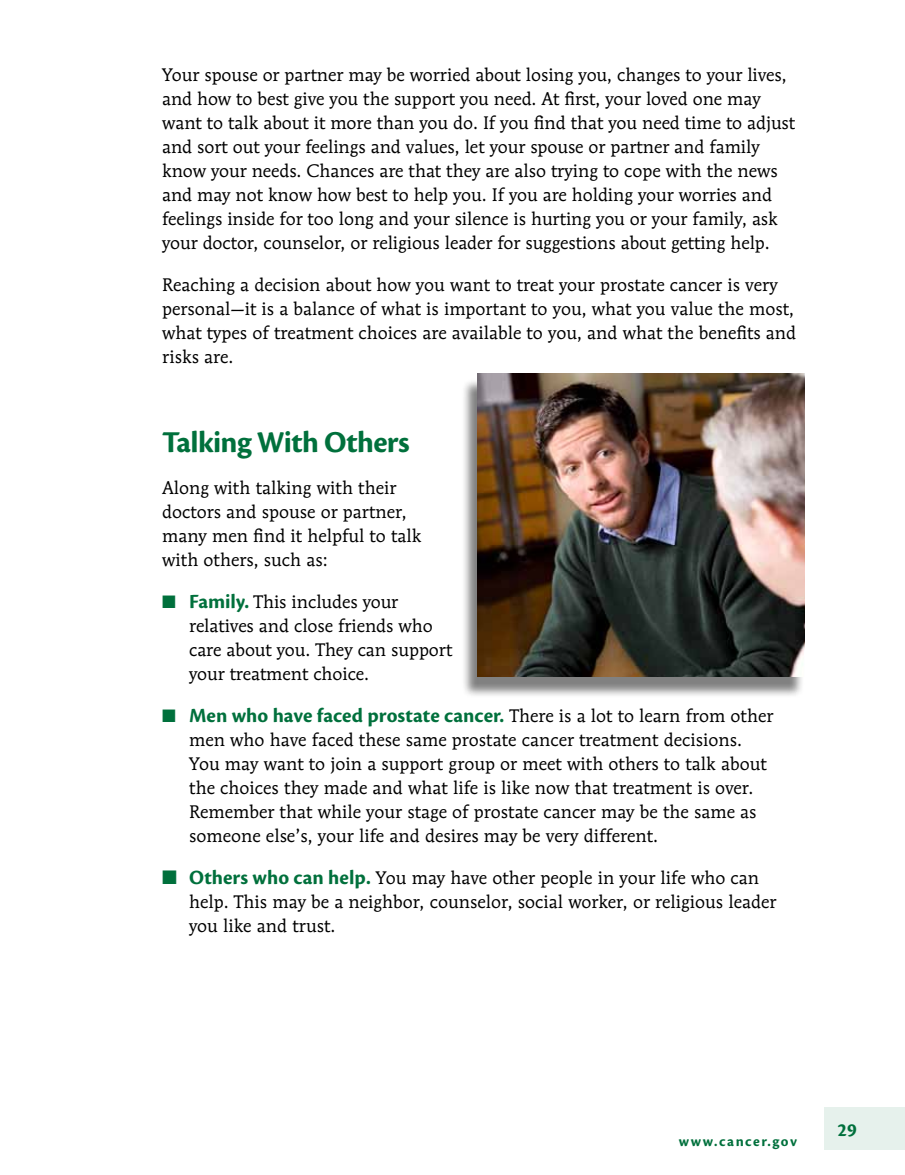
<style>
.page{position:relative;width:905px;height:1175px;background:#fff}
.page>*{position:absolute;margin:0;border:0;box-sizing:border-box;transform-origin:0 0}
.t1{font:700 31.5px "Cronos Pro";letter-spacing:-.02em;color:#00703c}
.t2{font:700 21px "Cronos Pro";letter-spacing:.005em;color:#00703c}
.t3{font:700 19.5px "Cronos Pro";color:#00703c}
.t4{font:18px/24px "Mendoza Roman Std";color:#000}
.t5{font:700 15px "Cronos Pro";letter-spacing:.105em;color:#00703c}
.s1{color:#00703c}
.s2{font-family:"Cronos Pro";font-weight:700;font-size:21px;color:#00703c}
.s3{font-family:"Mendoza Roman Std";font-weight:400;font-size:18px;color:#000}
</style>
<div class="page">
<div style="left:824px;top:1107px;width:80px;height:42px;background:#e6f1ec"></div>
<div style="left:461px;top:378px;width:344px;height:319px;background:#000;opacity:.5"></div>
<img style="left:477px;top:374px;width:327px;height:302px">
<p class="t4" style="left:162px;top:63px;width:634px">Your spouse or partner may be worried about losing you, changes to your lives, and how to best give you the support you need. At first, your loved one may want to talk about it more than you do. If you find that you need time to adjust and sort out your feelings and values, let your spouse or partner and family know your needs. Chances are that they are also trying to cope with the news and may not know how best to help you. If you are holding your worries and feelings inside for too long and your silence is hurting you or your family, ask your doctor, counselor, or religious leader for suggestions about getting help.</p>
<p class="t4" style="left:162px;top:273px;width:635px">Reaching a decision about how you want to treat your prostate cancer is very personal—it is a balance of what is important to you, what you value the most, what types of treatment choices are available to you, and what the benefits and risks are.</p>
<h1 class="t1" style="left:162px;top:424px;width:249px">Talking With Others</h1>
<p class="t4" style="left:162px;top:475px;width:261px">Along with talking with their doctors and spouse or partner, many men find it helpful to talk with others, such as:</p>
<p class="t4" style="left:189px;top:589px;width:265px;text-indent:-27px"><span class="s1">■</span> <span class="s2">Family.</span> This includes your relatives and close friends who care about you. They can support your treatment choice.</p>
<p class="t2" style="left:162px;top:703px;width:613px">■ Men who have faced prostate cancer. <span class="s3">There is a lot to learn from other</span></p>
<p class="t4" style="left:189px;top:727px;width:579px">men who have faced these same prostate cancer treatment decisions.<br>You may want to join a support group or meet with others to talk about the choices they made and what life is like now that treatment is over.<br>Remember that while your stage of prostate cancer may be the same as someone else’s, your life and desires may be very different.</p>
<p class="t4" style="left:189px;top:865px;width:589px;text-indent:-27px"><span class="s1">■</span> <span class="s2">Others who can help.</span> You may have other people in your life who can help. This may be a neighbor, counselor, social worker, or religious leader you like and trust.</p>
<p class="t5" style="left:678px;top:1132px;width:120px">www.cancer.gov</p>
<p class="t3" style="left:837px;top:1118px;width:21px">29</p>
</div>
